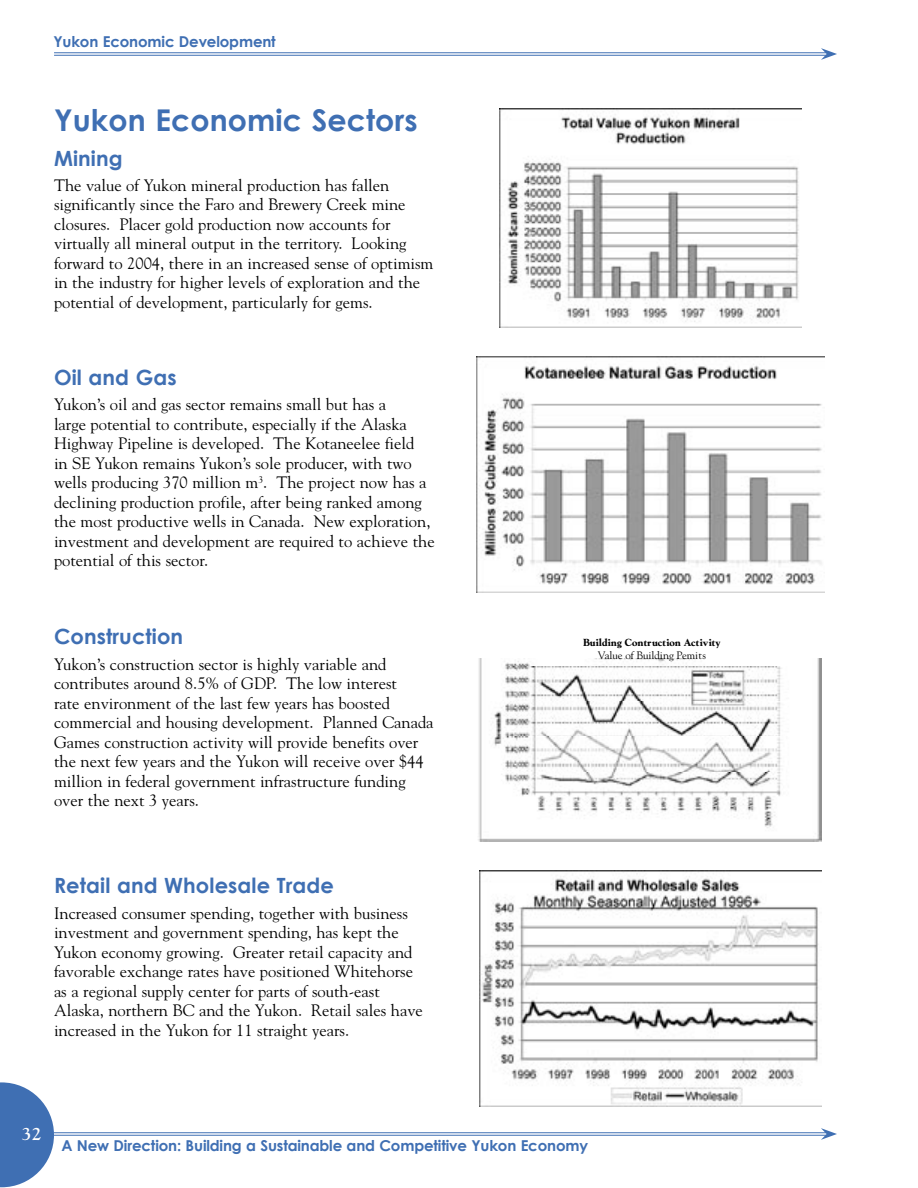
<style>
.page{position:relative;width:918px;height:1188px;background:#fff}
.page>*{position:absolute;margin:0;border:0;box-sizing:border-box;transform-origin:0 0}
.paragraphs{font:700 30px "Century Gothic";letter-spacing:.005em;color:#3f6fb3}
.paragraphs-2{font:700 21px "Century Gothic";letter-spacing:.005em;color:#3f6fb3}
.t1{font:700 18px "Goudy";color:#fff}
.paragraphs-3{font:16.5px/19.5px "Goudy";color:#000}
.t2{font:700 15px "Century Gothic";letter-spacing:-.01em;color:#3f6fb3}
.t3{font:10.8px/12.9px "Goudy Bold DTC";color:#000;text-align:center}
.s1{font-family:"Goudy"}
</style>
<div class="page">
<hr style="left:54px;top:53px;width:773px;height:1px;background:#3f6fb3">
<hr style="left:54px;top:55px;width:773px;height:1px;background:#3f6fb3">
<svg style="left:821px;top:48px;width:16px;height:12px"></svg>
<hr style="left:54px;top:1133px;width:773px;height:1px;background:#3f6fb3">
<hr style="left:54px;top:1135px;width:773px;height:1px;background:#3f6fb3">
<svg style="left:821px;top:1128px;width:16px;height:12px"></svg>
<svg style="left:0;top:1082px;width:54px;height:105px"></svg>
<img style="left:499px;top:108px;width:303px;height:219px">
<img style="left:476px;top:356px;width:348px;height:237px">
<img style="left:479px;top:870px;width:342px;height:237px">
<img style="left:478px;top:659px;width:344px;height:182px">
<p class="t2" style="left:53px;top:32px;width:224px">Yukon Economic Development</p>
<p class="paragraphs" style="left:54px;top:101px;width:365px">Yukon Economic Sectors</p>
<p class="paragraphs-2" style="left:54px;top:145px;width:70px">Mining</p>
<p class="paragraphs-3" style="left:54px;top:175px;width:381px">The value of Yukon mineral production has fallen significantly since the Faro and Brewery Creek mine closures. Placer gold production now accounts for virtually all mineral output in the territory. Looking forward to 2004, there in an increased sense of optimism in the industry for higher levels of exploration and the potential of development, particularly for gems.</p>
<p class="paragraphs-2" style="left:54px;top:364px;width:124px">Oil and Gas</p>
<p class="paragraphs-3" style="left:54px;top:395px;width:382px">Yukon’s oil and gas sector remains small but has a<br>large potential to contribute, especially if the Alaska Highway Pipeline is developed. The Kotaneelee field<br>in SE Yukon remains Yukon’s sole producer, with two wells producing 370 million m<sup>3</sup>. The project now has a declining production profile, after being ranked among the most productive wells in Canada. New exploration, investment and development are required to achieve the potential of this sector.</p>
<p class="paragraphs-2" style="left:54px;top:623px;width:131px">Construction</p>
<p class="paragraphs-3" style="left:54px;top:654px;width:381px">Yukon’s construction sector is highly variable and contributes around 8.5% of GDP. The low interest<br>rate environment of the last few years has boosted commercial and housing development. Planned Canada Games construction activity will provide benefits over the next few years and the Yukon will receive over $44 million in federal government infrastructure funding over the next 3 years.</p>
<p class="paragraphs-2" style="left:54px;top:872px;width:281px">Retail and Wholesale Trade</p>
<p class="paragraphs-3" style="left:54px;top:903px;width:370px">Increased consumer spending, together with business investment and government spending, has kept the Yukon economy growing. Greater retail capacity and favorable exchange rates have positioned Whitehorse as a regional supply center for parts of south-east Alaska, northern BC and the Yukon. Retail sales have increased in the Yukon for 11 straight years.</p>
<p class="t3" style="left:583px;top:636px;width:139px">Building Contruction Activity<br><span class="s1">Value of Building Pemits</span></p>
<p class="t1" style="left:22px;top:1123px;width:21px">32</p>
<p class="t2" style="left:61px;top:1136px;width:528px">A New Direction: Building a Sustainable and Competitive Yukon Economy</p>
</div>
